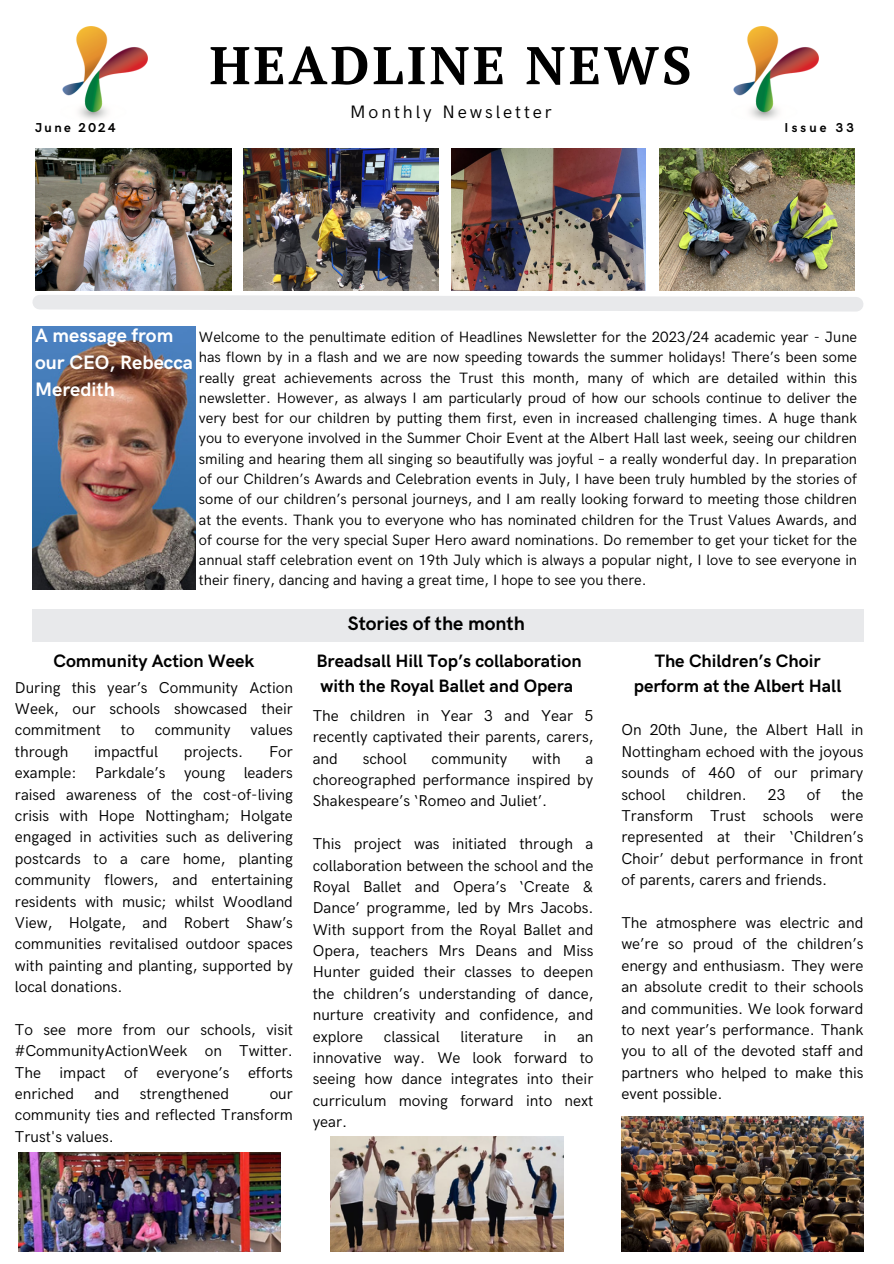
<style>
.page{position:relative;width:894px;height:1264px;background:#fff}
.page>*{position:absolute;margin:0;border:0;box-sizing:border-box;transform-origin:0 0}
.t1{font:700 52.95px "PT Serif";letter-spacing:.06em;color:#000}
.t2{font:700 19.5px/27px "HK Grotesk";color:#fff}
.t3{font:700 19.5px "HK Grotesk";color:#000}
.t4{font:700 18px/24.8px "HK Grotesk";color:#000;text-align:center}
.t5{font:18px "HK Grotesk";letter-spacing:.16em;color:#000}
.t6{font:15.75px/21.5px "HK Grotesk";color:#000;text-align:justify}
.t7{font:15px/20.2px "HK Grotesk";color:#000;text-align:justify}
.t8{font:700 12.9px "HK Grotesk";letter-spacing:.18em;color:#000}
</style>
<div class="page">
<img style="left:35px;top:149px;width:196px;height:138px">
<div style="left:32px;top:609px;width:831px;height:32px;background:#e8e9eb"></div>
<img style="left:32px;top:326px;width:164px;height:263px">
<img style="left:244px;top:149px;width:194px;height:138px">
<img style="left:451px;top:149px;width:194px;height:138px">
<img style="left:659px;top:149px;width:194px;height:138px">
<svg style="left:32px;top:287px;width:831px;height:25px"></svg>
<img style="left:62px;top:26px;width:86px;height:94px">
<img style="left:621px;top:1116px;width:242px;height:135px">
<img style="left:330px;top:1136px;width:233px;height:115px">
<img style="left:19px;top:1152px;width:261px;height:99px">
<img style="left:733px;top:26px;width:85px;height:94px">
<p class="t1" style="left:209px;top:29px;width:483px">HEADLINE NEWS</p>
<h1 class="t5" style="left:350px;top:102px;width:203px">Monthly Newsletter</h1>
<h3 class="t8" style="left:35px;top:120px;width:82px">June 2024</h3>
<p class="t8" style="left:784px;top:120px;width:71px">Issue 33</p>
<h2 class="t2" style="left:35px;top:323px;width:159px">A message from our CEO, Rebecca<br>Meredith</h2>
<h4 class="t7" style="left:199px;top:327px;width:659px">Welcome to the penultimate edition of Headlines Newsletter for the 2023/24 academic year - June has flown by in a flash and we are now speeding towards the summer holidays! There’s been some really great achievements across the Trust this month, many of which are detailed within this newsletter. However, as always I am particularly proud of how our schools continue to deliver the very best for our children by putting them first, even in increased challenging times. A huge thank you to everyone involved in the Summer Choir Event at the Albert Hall last week, seeing our children smiling and hearing them all singing so beautifully was joyful – a really wonderful day. In preparation of our Children’s Awards and Celebration events in July, I have been truly humbled by the stories of some of our children’s personal journeys, and I am really looking forward to meeting those children at the events. Thank you to everyone who has nominated children for the Trust Values Awards, and of course for the very special Super Hero award nominations. Do remember to get your ticket for the annual staff celebration event on 19th July which is always a popular night, I love to see everyone in their finery, dancing and having a great time, I hope to see you there.</h4>
<h4 class="t3" style="left:348px;top:612px;width:178px">Stories of the month</h4>
<p class="t4" style="left:53px;top:649px;width:202px">Community Action Week</p>
<h2 class="t4" style="left:633px;top:649px;width:209px">The Children’s Choir perform at the Albert Hall</h2>
<h2 class="t4" style="left:316px;top:649px;width:267px;text-align:left">Breadsall Hill Top’s collaboration with the Royal Ballet and Opera</h2>
<h4 class="t6" style="left:312px;top:705px;width:282px">The children in Year 3 and Year 5 recently captivated their parents, carers, and</h4>
<h2 class="t6" style="left:15px;top:677px;width:279px">During this year’s Community Action Week, our schools showcased their commitment</h2>
<h4 class="t6" style="left:621px;top:720px;width:243px">On 20th June, the Albert Hall in Nottingham echoed with the joyous sounds of 460 of our primary school</h4>
<h2 class="t6" style="left:121px;top:720px;width:15px">to</h2>
<h2 class="t6" style="left:155px;top:720px;width:77px">community</h2>
<h2 class="t6" style="left:250px;top:720px;width:44px">values</h2>
<h2 class="t6" style="left:15px;top:741px;width:55px">through</h2>
<h2 class="t6" style="left:94px;top:741px;width:65px">impactful</h2>
<h2 class="t6" style="left:184px;top:741px;width:61px">projects.</h2>
<h2 class="t6" style="left:15px;top:741px;width:279px;text-indent:254px">For example: Parkdale’s young leaders raised awareness of the cost-of-living crisis with Hope Nottingham; Holgate engaged in activities such as delivering postcards to a care home, planting community flowers, and entertaining residents with music; whilst Woodland View, Holgate, and Robert Shaw’s communities revitalised outdoor spaces with painting and planting, supported by local donations.</h2>
<h4 class="t6" style="left:15px;top:1019px;width:279px">To see more from our schools, visit #CommunityActionWeek on Twitter.<br>The impact of everyone’s efforts enriched</h4>
<h4 class="t6" style="left:362px;top:748px;width:45px">school</h4>
<h4 class="t6" style="left:431px;top:748px;width:77px">community</h4>
<h4 class="t6" style="left:532px;top:748px;width:30px">with</h4>
<h4 class="t6" style="left:312px;top:748px;width:282px;text-indent:273px">a choreographed performance inspired by Shakespeare’s ‘Romeo and Juliet’.</h4>
<h4 class="t6" style="left:312px;top:833px;width:282px">This project was initiated through a collaboration between the school and the Royal Ballet and Opera’s ‘Create &amp; Dance’ programme, led by Mrs Jacobs.<br>With support from the Royal Ballet and Opera, teachers Mrs Deans and Miss Hunter guided their classes to deepen the children’s understanding of dance, nurture creativity and confidence, and explore</h4>
<h4 class="t6" style="left:686px;top:784px;width:62px">children.</h4>
<h4 class="t6" style="left:767px;top:784px;width:19px">23</h4>
<h4 class="t6" style="left:806px;top:784px;width:15px">of</h4>
<h4 class="t6" style="left:621px;top:784px;width:243px;text-indent:220px">the Transform Trust schools were represented at their ‘Children’s Choir’ debut performance in front of parents, carers and friends.</h4>
<h2 class="t6" style="left:621px;top:912px;width:243px">The atmosphere was electric and we’re so proud of the children’s energy and enthusiasm. They were an absolute credit to their schools and communities. We look forward to next year’s performance. Thank you to all of the devoted staff and partners who helped to make this event possible.</h2>
<h4 class="t6" style="left:384px;top:1026px;width:57px">classical</h4>
<h4 class="t6" style="left:460px;top:1026px;width:64px">literature</h4>
<h4 class="t6" style="left:543px;top:1026px;width:14px">in</h4>
<h4 class="t6" style="left:312px;top:1026px;width:282px;text-indent:264px">an innovative way. We look forward to seeing how dance integrates into their curriculum moving forward into next year.</h4>
<h4 class="t6" style="left:94px;top:1083px;width:27px">and</h4>
<h4 class="t6" style="left:140px;top:1083px;width:91px">strengthened</h4>
<h4 class="t6" style="left:15px;top:1083px;width:279px;text-indent:255px">our community ties and reflected Transform Trust's values.</h4>
</div>
